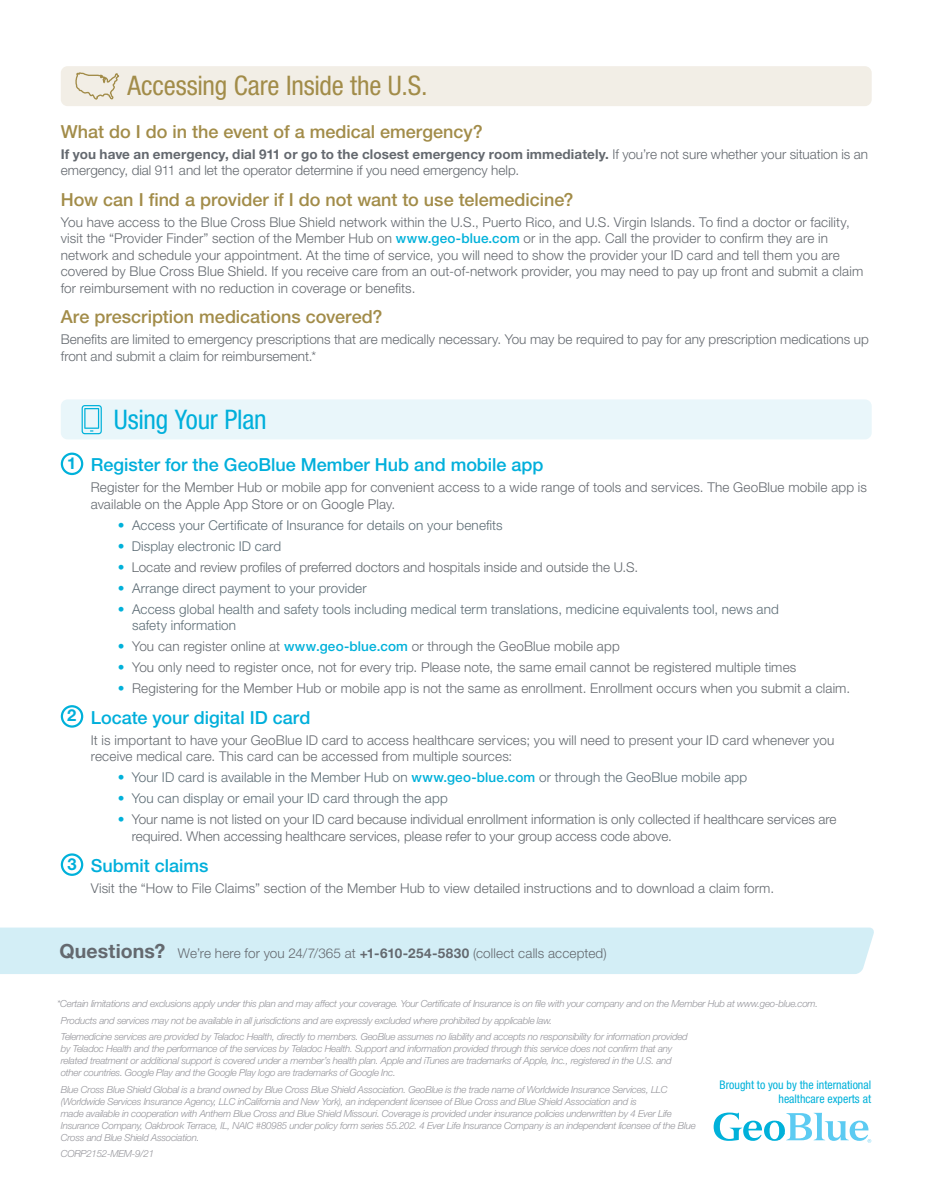
<style>
.page{position:relative;width:932px;height:1202px;background:#fff}
.page>*{position:absolute;margin:0;border:0;box-sizing:border-box;transform-origin:0 0}
.t1{font:condensed 27px "Helvetica Neue LT Std";letter-spacing:-.005em;color:#a28c49}
.t2{font:condensed 27px "Helvetica Neue LT Std";letter-spacing:-.01em;color:#00afdb}
.t3{font:500 18px "Helvetica Neue LT Std";color:#a28c49}
.t4{font:500 18px "Helvetica Neue LT Std";color:#00afdb}
.t5{font:700 16.5px "Helvetica Neue LT Std";color:#00afdb}
.t6{font:300 13.5px/16.5px "Helvetica Neue LT Std";letter-spacing:.01em;color:#64696f}
.t7{font:300 13.5px/16.5px "Helvetica Neue LT Std";letter-spacing:.01em;color:#5c6c75}
.t8{font:condensed 11.85px/14.2px "Helvetica Neue LT Std";color:#00b1da;text-align:right}
.t9{font:italic 300 9.75px/12px "Helvetica Neue LT Std";letter-spacing:-.025em;color:#96969c}
.s1{font-weight:700}
.s2{font-weight:500;color:#00b1da}
.s3{color:#00b1da}
.s4{font-weight:700;font-size:19.5px}
</style>
<div class="page">
<div style="left:61px;top:66px;width:810px;height:40px;background:#f2eee6;border-radius:7px"></div>
<div style="left:61px;top:399px;width:810px;height:40px;background:#e9f6fa;border-radius:7px"></div>
<svg style="left:82px;top:405px;width:20px;height:29px"></svg>
<svg style="left:75px;top:72px;width:44px;height:28px"></svg>
<svg style="left:713px;top:1112px;width:158px;height:30px"></svg>
<div style="left:0;top:927px;width:874px;height:47px;background:#d3eef6"></div>
<div style="left:61px;top:452px;width:22px;height:23px;border:2px solid #00b1da;border-radius:50%"></div>
<div style="left:61px;top:705px;width:22px;height:22px;border:2px solid #00b1da;border-radius:50%"></div>
<div style="left:61px;top:853px;width:22px;height:23px;border:2px solid #00b1da;border-radius:50%"></div>
<h1 class="t1" style="left:128px;top:70px;width:301px">Accessing Care Inside the U.S.</h1>
<h2 class="t3" style="left:61px;top:120px;width:423px">What do I do in the event of a medical emergency?</h2>
<p class="t6" style="left:61px;top:145px;width:808px"><span class="s1">If you have an emergency, dial 911 or go to the closest emergency room immediately.</span> If you’re not sure whether your situation is an emergency, dial 911 and let the operator determine if you need emergency help.</p>
<h2 class="t3" style="left:61px;top:188px;width:514px">How can I find a provider if I do not want to use telemedicine?</h2>
<p class="t6" style="left:61px;top:213px;width:804px">You have access to the Blue Cross Blue Shield network within the U.S., Puerto Rico, and U.S. Virgin Islands. To find a doctor or facility, visit the “Provider Finder” section of the Member Hub on <span class="s2">www.geo-blue.com</span> or in the app. Call the provider to confirm they are in network and schedule your appointment. At the time of service, you will need to show the provider your ID card and tell them you are covered by Blue Cross Blue Shield. If you receive care from an out-of-network provider, you may need to pay up front and submit a claim for reimbursement with no reduction in coverage or benefits.</p>
<h2 class="t3" style="left:61px;top:306px;width:323px">Are prescription medications covered?</h2>
<p class="t6" style="left:61px;top:331px;width:809px">Benefits are limited to emergency prescriptions that are medically necessary. You may be required to pay for any prescription medications up front and submit a claim for reimbursement.*</p>
<p class="t5" style="left:67px;top:453px;width:11px">1</p>
<p class="t5" style="left:67px;top:705px;width:11px">2</p>
<p class="t5" style="left:68px;top:854px;width:11px">3</p>
<h1 class="t2" style="left:114px;top:404px;width:154px">Using Your Plan</h1>
<h2 class="t4" style="left:91px;top:454px;width:454px">Register for the GeoBlue Member Hub and mobile app</h2>
<p class="t6" style="left:91px;top:479px;width:777px">Register for the Member Hub or mobile app for convenient access to a wide range of tools and services. The GeoBlue mobile app is available on the Apple App Store or on Google Play.</p>
<p class="t7" style="left:118px;top:516px;width:386px"><span class="s3">•</span> Access your Certificate of Insurance for details on your benefits</p>
<p class="t7" style="left:118px;top:537px;width:165px"><span class="s3">•</span> Display electronic ID card</p>
<p class="t6" style="left:118px;top:558px;width:522px"><span class="s3">•</span> Locate and review profiles of preferred doctors and hospitals inside and outside the U.S.</p>
<p class="t7" style="left:118px;top:579px;width:250px"><span class="s3">•</span> Arrange direct payment to your provider</p>
<p class="t7" style="left:132px;top:600px;width:648px;text-indent:-14px"><span class="s3">•</span> Access global health and safety tools including medical term translations, medicine equivalents tool, news and safety information</p>
<p class="t6" style="left:118px;top:638px;width:503px"><span class="s3">•</span> You can register online at <span class="s2">www.geo-blue.com</span> or through the GeoBlue mobile app</p>
<p class="t6" style="left:118px;top:659px;width:680px"><span class="s3">•</span> You only need to register once, not for every trip. Please note, the same email cannot be registered multiple times</p>
<p class="t6" style="left:118px;top:680px;width:734px"><span class="s3">•</span> Registering for the Member Hub or mobile app is not the same as enrollment. Enrollment occurs when you submit a claim.</p>
<h2 class="t4" style="left:91px;top:706px;width:221px">Locate your digital ID card</h2>
<p class="t6" style="left:91px;top:731px;width:745px">It is important to have your GeoBlue ID card to access healthcare services; you will need to present your ID card whenever you receive medical care. This card can be accessed from multiple sources:</p>
<p class="t7" style="left:118px;top:769px;width:631px"><span class="s3">•</span> Your ID card is available in the Member Hub on <span class="s2">www.geo-blue.com</span> or through the GeoBlue mobile app</p>
<p class="t7" style="left:118px;top:790px;width:331px"><span class="s3">•</span> You can display or email your ID card through the app</p>
<p class="t6" style="left:132px;top:811px;width:706px;text-indent:-14px"><span class="s3">•</span> Your name is not listed on your ID card because individual enrollment information is only collected if healthcare services are required. When accessing healthcare services, please refer to your group access code above.</p>
<h2 class="t4" style="left:91px;top:854px;width:119px">Submit claims</h2>
<p class="t6" style="left:91px;top:879px;width:685px">Visit the “How to File Claims” section of the Member Hub to view detailed instructions and to download a claim form.</p>
<p class="t6" style="left:59px;top:944px;width:549px"><span class="s4">Questions?</span> We’re here for you 24/7/365 at <span class="s1">+1-610-254-5830</span> (collect calls accepted)</p>
<p class="t9" style="left:57px;top:997px;width:762px">*Certain limitations and exclusions apply under this plan and may affect your coverage. Your Certificate of Insurance is on file with your company and on the Member Hub at www.geo-blue.com.</p>
<p class="t9" style="left:61px;top:1012px;width:628px;line-height:16.5px">Products and services may not be available in all jurisdictions and are expressly excluded where prohibited by applicable law.<br>Telemedicine services are provided by Teladoc Health, directly to members. GeoBlue assumes no liability and accepts no responsibility for information provided</p>
<p class="t9" style="left:61px;top:1042px;width:613px;text-align:justify">by Teladoc Health and the performance of the services by Teladoc Health. Support and information provided through this service does not confirm that any related treatment or additional support is covered under a member’s health plan. Apple and iTunes are trademarks of Apple, Inc., registered in the U.S. and other countries. Google Play and the Google Play logo are trademarks of Google Inc.</p>
<p class="t9" style="left:61px;top:1083px;width:636px">Blue Cross Blue Shield Global is a brand owned by Blue Cross Blue Shield Association. GeoBlue is the trade name of Worldwide Insurance Services, LLC (Worldwide Services Insurance Agency, LLC inCalifornia and New York), an independent licensee of Blue Cross and Blue Shield Association and is<br>made available in cooperation with Anthem Blue Cross and Blue Shield Missouri. Coverage is provided under insurance policies underwritten by 4 Ever Life Insurance Company, Oakbrook Terrace, IL, NAIC #80985 under policy form series 55.202. 4 Ever Life Insurance Company is an independent licensee of the Blue Cross and Blue Shield Association.</p>
<p class="t9" style="left:61px;top:1147px;width:95px">CORP2152-MEM-9/21</p>
<p class="t8" style="left:719px;top:1077px;width:153px">Brought to you by the international healthcare experts at</p>
</div>
